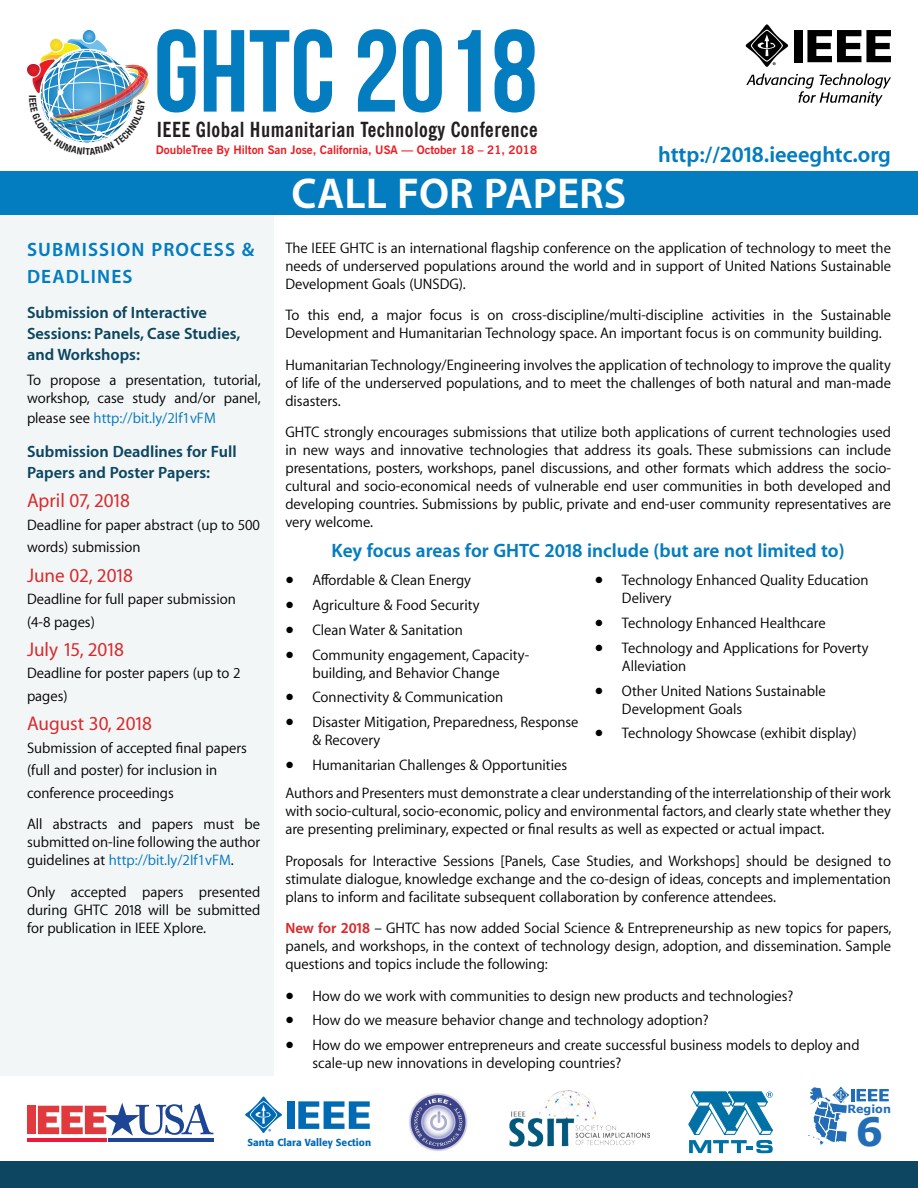
<style>
.page{position:relative;width:918px;height:1188px;background:#fff}
.page>*{position:absolute;margin:0;border:0;box-sizing:border-box;transform-origin:0 0}
.t1{font:700 116.4px "Bebas Neue";color:#047cc0}
.t2{font:700 43.5px "Myriad Set Pro";color:#fff}
.t3{font:700 39px "Verdana";color:#226db6}
.t4{font:700 22.5px "Myriad Set Pro";color:#047cc0}
.t5{font:700 condensed 20.85px "News Gothic BT";letter-spacing:.02em;color:#231f20}
.t6{font:700 19.5px "Myriad Set Pro";color:#047cc0}
.t7{font:500 19.5px "Myriad Set Pro";color:#d72a2d}
.t8{font:700 19.5px/27px "Myriad Set Pro";letter-spacing:.06em;color:#047cc0}
.t9{font:700 16.5px/21px "Myriad Set Pro";color:#0c4660}
.t10{font:15px/18px "Myriad Set Pro Text";color:#000}
.t11{font:15px "Myriad Set Pro Text";color:#0076bc}
.t12{font:700 11.7px "News Gothic BT";color:#ec1c24}
.t13{font:700 11.25px "Verdana";color:#226db6}
.t14{font:500 10.05px "Formata";letter-spacing:.005em;color:#006ab5}
.t15{font:700 condensed 9.6px "Helvetica Neue LT Std";color:#231f20}
.s1{color:#000}
.s2{color:#0076bc}
.s3{font-size:31.5px}
.s4{font-family:"Myriad Set Pro";font-weight:700;color:#d72a2d}
</style>
<div class="page">
<div style="left:0;top:215px;width:273px;height:861px;background:#f3f6f7"></div>
<div style="left:0;top:172px;width:918px;height:43px;background:#047cc0"></div>
<div style="left:0;top:1161px;width:918px;height:27px;background:#0c4660"></div>
<svg style="left:746px;top:73px;width:145px;height:33px"></svg>
<div style="left:794px;top:30px;width:9px;height:32px;background:#000"></div>
<svg style="left:807px;top:30px;width:84px;height:32px"></svg>
<svg style="left:746px;top:24px;width:42px;height:43px"></svg>
<div style="left:27px;top:1106px;width:9px;height:28px;background:#e03a3e"></div>
<svg style="left:38px;top:1103px;width:175px;height:33px"></svg>
<hr style="left:27px;top:1139px;width:79px;height:3px;background:#ed1a38">
<hr style="left:108px;top:1139px;width:105px;height:3px;background:#1d4595">
<div style="left:287px;top:1101px;width:7px;height:28px;background:#006ab5"></div>
<svg style="left:298px;top:1101px;width:72px;height:28px"></svg>
<svg style="left:245px;top:1097px;width:37px;height:36px"></svg>
<hr style="left:851px;top:1089px;width:4px;height:12px;background:#226db6">
<svg style="left:857px;top:1089px;width:32px;height:12px"></svg>
<svg style="left:808px;top:1087px;width:41px;height:58px"></svg>
<svg style="left:688px;top:1092px;width:85px;height:61px"></svg>
<img style="left:509px;top:1091px;width:140px;height:56px">
<img style="left:409px;top:1093px;width:59px;height:58px">
<img style="left:27px;top:30px;width:122px;height:113px">
<p class="t15" style="left:85px;top:145px;width:6px">T</p>
<h1 class="t1" style="left:154px;top:8px;width:385px">GHTC 2018</h1>
<h3 class="t5" style="left:157px;top:117px;width:382px">IEEE Global Humanitarian Technology Conference</h3>
<p class="t12" style="left:156px;top:143px;width:383px">DoubleTree By Hilton San Jose, California, USA — October 18 – 21, 2018</p>
<h2 class="t2" style="left:292px;top:159px;width:336px">CALL FOR PAPERS</h2>
<h3 class="t4" style="left:658px;top:137px;width:234px">http://2018.ieeeghtc.org</h3>
<h3 class="t8" style="left:27px;top:236px;width:229px">SUBMISSION PROCESS &amp;<br>DEADLINES</h3>
<p class="t9" style="left:27px;top:301px;width:215px">Submission of Interactive<br>Sessions: Panels, Case Studies, and Workshops:</p>
<p class="t10" style="left:27px;top:370px;width:235px">To propose a presentation, tutorial, workshop, case study and/or panel,</p>
<p class="t11" style="left:27px;top:406px;width:190px"><span class="s1">please see</span> http://bit.ly/2If1vFM</p>
<p class="t9" style="left:27px;top:440px;width:211px">Submission Deadlines for Full<br>Papers and Poster Papers:</p>
<h3 class="t7" style="left:27px;top:486px;width:105px">April 07, 2018</h3>
<p class="t10" style="left:27px;top:513px;width:235px;line-height:22.5px">Deadline for paper abstract (up to 500 words) submission</p>
<h3 class="t7" style="left:27px;top:560px;width:108px">June 02, 2018</h3>
<p class="t10" style="left:27px;top:587px;width:210px;line-height:22.5px">Deadline for full paper submission (4-8 pages)</p>
<h3 class="t7" style="left:27px;top:634px;width:98px">July 15, 2018</h3>
<p class="t10" style="left:27px;top:661px;width:215px;line-height:22.5px">Deadline for poster papers (up to 2 pages)</p>
<h3 class="t7" style="left:27px;top:708px;width:127px">August 30, 2018</h3>
<p class="t10" style="left:27px;top:736px;width:221px;line-height:22.5px">Submission of accepted final papers (full and poster) for inclusion in conference proceedings</p>
<p class="t10" style="left:27px;top:814px;width:235px;text-align:justify">All abstracts and papers must be submitted on-line following the author guidelines at <span class="s2">http://bit.ly/2If1vFM</span>.</p>
<p class="t10" style="left:27px;top:882px;width:235px;text-align:justify">Only accepted papers presented during GHTC 2018 will be submitted for publication in IEEE Xplore.</p>
<p class="t10" style="left:285px;top:238px;width:607px;text-align:justify">The IEEE GHTC is an international flagship conference on the application of technology to meet the needs of underserved populations around the world and in support of United Nations Sustainable Development Goals (UNSDG).</p>
<p class="t10" style="left:285px;top:306px;width:607px">To this end, a major focus is on cross-discipline/multi-discipline activities in the Sustainable<br>Development and Humanitarian Technology space. An important focus is on community building.</p>
<p class="t10" style="left:285px;top:355px;width:607px;text-align:justify">Humanitarian Technology/Engineering involves the application of technology to improve the quality of life of the underserved populations, and to meet the challenges of both natural and man-made disasters.</p>
<p class="t10" style="left:285px;top:423px;width:607px;text-align:justify">GHTC strongly encourages submissions that utilize both applications of current technologies used in new ways and innovative technologies that address its goals. These submissions can include presentations, posters, workshops, panel discussions, and other formats which address the socio&shy;cultural and socio-economical needs of vulnerable end user communities in both developed and developing countries. Submissions by public, private and end-user community representatives are very welcome.</p>
<h3 class="t6" style="left:332px;top:535px;width:515px">Key focus areas for GHTC 2018 include (but are not limited to)</h3>
<p class="t10" style="left:285px;top:571px;width:187px"><span class="s3">•</span> Affordable &amp; Clean Energy</p>
<p class="t10" style="left:285px;top:595px;width:196px"><span class="s3">•</span> Agriculture &amp; Food Security</p>
<p class="t10" style="left:285px;top:620px;width:179px"><span class="s3">•</span> Clean Water &amp; Sanitation</p>
<p class="t10" style="left:285px;top:645px;width:245px;text-align:center"><span class="s3">•</span> Community engagement, Capacity&shy;building, and Behavior Change</p>
<p class="t10" style="left:285px;top:688px;width:219px"><span class="s3">•</span> Connectivity &amp; Communication</p>
<p class="t10" style="left:312px;top:712px;width:268px;text-indent:-27px"><span class="s3">•</span> Disaster Mitigation, Preparedness, Response &amp; Recovery</p>
<p class="t10" style="left:285px;top:755px;width:283px"><span class="s3">•</span> Humanitarian Challenges &amp; Opportunities</p>
<p class="t10" style="left:622px;top:571px;width:248px;text-indent:-27px"><span class="s3">•</span> Technology Enhanced Quality Education<br>Delivery</p>
<p class="t10" style="left:595px;top:613px;width:232px"><span class="s3">•</span> Technology Enhanced Healthcare</p>
<p class="t10" style="left:622px;top:638px;width:248px;text-indent:-27px"><span class="s3">•</span> Technology and Applications for Poverty<br>Alleviation</p>
<p class="t10" style="left:622px;top:681px;width:205px;text-indent:-27px"><span class="s3">•</span> Other United Nations Sustainable<br>Development Goals</p>
<p class="t10" style="left:595px;top:724px;width:263px"><span class="s3">•</span> Technology Showcase (exhibit display)</p>
<p class="t10" style="left:285px;top:783px;width:607px;text-align:justify">Authors and Presenters must demonstrate a clear understanding of the interrelationship of their work with socio-cultural, socio-economic, policy and environmental factors, and clearly state whether they are presenting preliminary, expected or final results as well as expected or actual impact.</p>
<p class="t10" style="left:285px;top:851px;width:607px;text-align:justify">Proposals for Interactive Sessions [Panels, Case Studies, and Workshops] should be designed to stimulate dialogue, knowledge exchange and the co-design of ideas, concepts and implementation plans to inform and facilitate subsequent collaboration by conference attendees.</p>
<p class="t10" style="left:285px;top:918px;width:608px;text-align:justify"><span class="s4">New for 2018</span> – GHTC has now added Social Science &amp; Entrepreneurship as new topics for papers, panels, and workshops, in the context of technology design, adoption, and dissemination. Sample questions and topics include the following:</p>
<p class="t10" style="left:285px;top:986px;width:510px"><span class="s3">•</span> How do we work with communities to design new products and technologies?</p>
<p class="t10" style="left:285px;top:1011px;width:425px"><span class="s3">•</span> How do we measure behavior change and technology adoption?</p>
<p class="t10" style="left:312px;top:1035px;width:549px;text-indent:-27px"><span class="s3">•</span> How do we empower entrepreneurs and create successful business models to deploy and scale-up new innovations in developing countries?</p>
<p class="t14" style="left:247px;top:1136px;width:125px">Santa Clara Valley Section</p>
<p class="t13" style="left:847px;top:1101px;width:45px">Region</p>
<h3 class="t3" style="left:855px;top:1104px;width:29px">6</h3>
</div>
